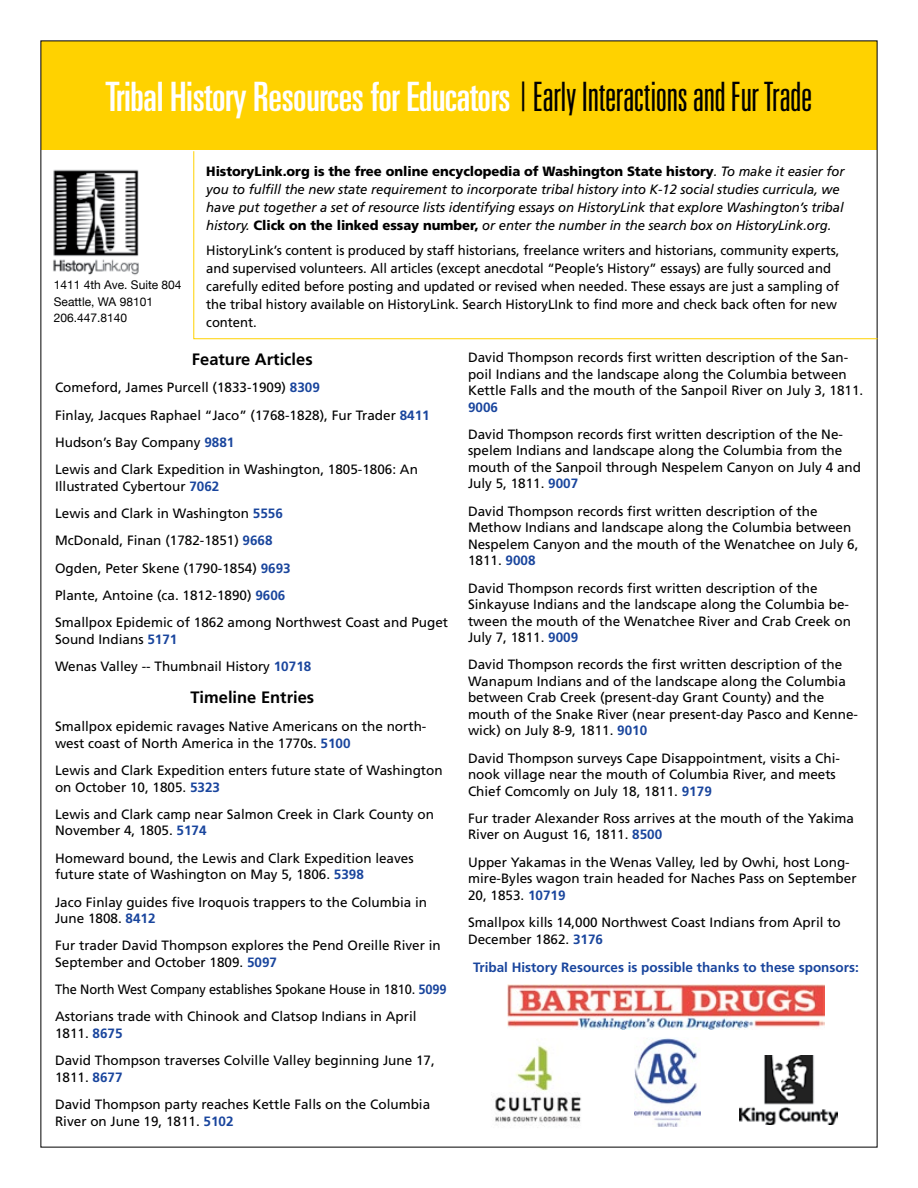
<style>
.page{position:relative;width:918px;height:1188px;background:#fff}
.page>*{position:absolute;margin:0;border:0;box-sizing:border-box;transform-origin:0 0}
.t1{font:ultra-condensed 40.5px "Univers";letter-spacing:-.01em;color:#fff}
.t2{font:700 16.5px "Frutiger LT";color:#000}
.t3{font:13.5px/16.5px "Frutiger LT";color:#000}
.t4{font:italic 13.5px/18px "Frutiger LT";letter-spacing:-.005em;color:#000}
.t5{font:13.5px/27.3px "Frutiger LT";color:#000;scale:.95 1}
.t6{font:700 13.5px "Frutiger LT";color:#19459d}
.t7{font:12px/16.5px "Helvetica Neue";color:#000}
.s1{font-weight:300;color:#000}
.s2{font-weight:900;font-style:normal}
.s3{font-weight:700;color:#19459d}
</style>
<div class="page">
<div style="left:41px;top:41px;width:836px;height:109px;background:#ffd200"></div>
<img style="left:40px;top:166px;width:99px;height:116px">
<img style="left:507px;top:985px;width:318px;height:44px">
<img style="left:495px;top:1045px;width:86px;height:78px">
<img style="left:635px;top:1038px;width:66px;height:89px">
<img style="left:740px;top:1056px;width:97px;height:69px">
<svg style="left:193px;top:150px;width:685px;height:189px"></svg>
<h1 class="t1" style="left:106px;top:73px;width:708px">Tribal History Resources for Educators <span class="s1">| Early Interactions and Fur Trade</span></h1>
<p class="t7" style="left:54px;top:278px;width:129px">1411 4th Ave. Suite 804<br>Seattle, WA 98101<br>206.447.8140</p>
<p class="t4" style="left:206px;top:163px;width:640px"><span class="s2">HistoryLink.org is the free online encyclopedia of Washington State history</span>. To make it easier for you to fulfill the new state requirement to incorporate tribal history into K-12 social studies curricula, we have put together a set of resource lists identifying essays on HistoryLink that explore Washington’s tribal history. <span class="s2">Click on the linked essay number,</span> or enter the number in the search box on HistoryLink.org.</p>
<p class="t3" style="left:206px;top:242px;width:635px;line-height:18px">HistoryLink’s content is produced by staff historians, freelance writers and historians, community experts, and supervised volunteers. All articles (except anecdotal “People’s History” essays) are fully sourced and carefully edited before posting and updated or revised when needed. These essays are just a sampling of the tribal history available on HistoryLink. Search HistoryLInk to find more and check back often for new content.</p>
<p class="t2" style="left:192px;top:350px;width:122px">Feature Articles</p>
<p class="t3" style="left:55px;top:374px;width:376px;line-height:27.3px">Comeford, James Purcell (1833-1909) <span class="s3">8309<br></span>Finlay, Jacques Raphael “Jaco” (1768-1828), Fur Trader <span class="s3">8411<br></span>Hudson’s Bay Company <span class="s3">9881<br></span>Lewis and Clark Expedition in Washington, 1805-1806: An</p>
<p class="t3" style="left:55px;top:472px;width:395px;line-height:27.3px">Illustrated Cybertour <span class="s3">7062<br></span>Lewis and Clark in Washington <span class="s3">5556<br></span>McDonald, Finan (1782-1851) <span class="s3">9668<br></span>Ogden, Peter Skene (1790-1854) <span class="s3">9693<br></span>Plante, Antoine (ca. 1812-1890) <span class="s3">9606<br></span>Smallpox Epidemic of 1862 among Northwest Coast and Puget</p>
<p class="t3" style="left:55px;top:625px;width:258px;line-height:27.3px">Sound Indians <span class="s3">5171<br></span>Wenas Valley -- Thumbnail History <span class="s3">10718</span></p>
<p class="t2" style="left:190px;top:687px;width:125px">Timeline Entries</p>
<p class="t3" style="left:55px;top:718px;width:373px">Smallpox epidemic ravages Native Americans on the north&shy;west coast of North America in the 1770s. <span class="s3">5100</span></p>
<p class="t3" style="left:55px;top:762px;width:389px">Lewis and Clark Expedition enters future state of Washington on October 10, 1805. <span class="s3">5323</span></p>
<p class="t3" style="left:55px;top:806px;width:380px">Lewis and Clark camp near Salmon Creek in Clark County on<br>November 4, 1805. <span class="s3">5174</span></p>
<p class="t3" style="left:55px;top:850px;width:360px">Homeward bound, the Lewis and Clark Expedition leaves future state of Washington on May 5, 1806. <span class="s3">5398</span></p>
<p class="t3" style="left:55px;top:894px;width:374px">Jaco Finlay guides five Iroquois trappers to the Columbia in<br>June 1808. <span class="s3">8412</span></p>
<p class="t3" style="left:55px;top:937px;width:387px">Fur trader David Thompson explores the Pend Oreille River in<br>September and October 1809. <span class="s3">5097</span></p>
<p class="t5" style="left:55px;top:976px;width:414px">The North West Company establishes Spokane House in 1810. <span class="s3">5099<br></span>Astorians trade with Chinook and Clatsop Indians in April</p>
<p class="t3" style="left:55px;top:1020px;width:381px;line-height:27.3px">1811. <span class="s3">8675<br></span>David Thompson traverses Colville Valley beginning June 17,</p>
<p class="t3" style="left:55px;top:1063px;width:377px;line-height:27.3px">1811. <span class="s3">8677<br></span>David Thompson party reaches Kettle Falls on the Columbia</p>
<p class="t3" style="left:55px;top:1113px;width:180px">River on June 19, 1811. <span class="s3">5102</span></p>
<p class="t3" style="left:468px;top:349px;width:397px">David Thompson records first written description of the San&shy;poil Indians and the landscape along the Columbia between<br>Kettle Falls and the mouth of the Sanpoil River on July 3, 1811.</p>
<p class="t6" style="left:468px;top:399px;width:32px">9006</p>
<p class="t3" style="left:468px;top:426px;width:395px">David Thompson records first written description of the Ne&shy;spelem Indians and landscape along the Columbia from the mouth of the Sanpoil through Nespelem Canyon on July 4 and July 5, 1811. <span class="s3">9007</span></p>
<p class="t3" style="left:468px;top:503px;width:392px">David Thompson records first written description of the Methow Indians and landscape along the Columbia between Nespelem Canyon and the mouth of the Wenatchee on July 6, 1811. <span class="s3">9008</span></p>
<p class="t3" style="left:468px;top:580px;width:384px">David Thompson records first written description of the Sinkayuse Indians and the landscape along the Columbia be&shy;tween the mouth of the Wenatchee River and Crab Creek on July 7, 1811. <span class="s3">9009</span></p>
<p class="t3" style="left:468px;top:656px;width:392px">David Thompson records the first written description of the Wanapum Indians and of the landscape along the Columbia between Crab Creek (present-day Grant County) and the mouth of the Snake River (near present-day Pasco and Kenne&shy;wick) on July 8-9, 1811. <span class="s3">9010</span></p>
<p class="t3" style="left:468px;top:750px;width:374px">David Thompson surveys Cape Disappointment, visits a Chi&shy;nook village near the mouth of Columbia River, and meets<br>Chief Comcomly on July 18, 1811. <span class="s3">9179</span></p>
<p class="t3" style="left:468px;top:810px;width:388px">Fur trader Alexander Ross arrives at the mouth of the Yakima<br>River on August 16, 1811. <span class="s3">8500</span></p>
<p class="t3" style="left:468px;top:854px;width:390px">Upper Yakamas in the Wenas Valley, led by Owhi, host Long&shy;mire-Byles wagon train headed for Naches Pass on September<br>20, 1853. <span class="s3">10719</span></p>
<p class="t3" style="left:468px;top:914px;width:374px">Smallpox kills 14,000 Northwest Coast Indians from April to<br>December 1862. <span class="s3">3176</span></p>
<p class="t6" style="left:473px;top:959px;width:387px">Tribal History Resources is possible thanks to these sponsors:</p>
</div>
